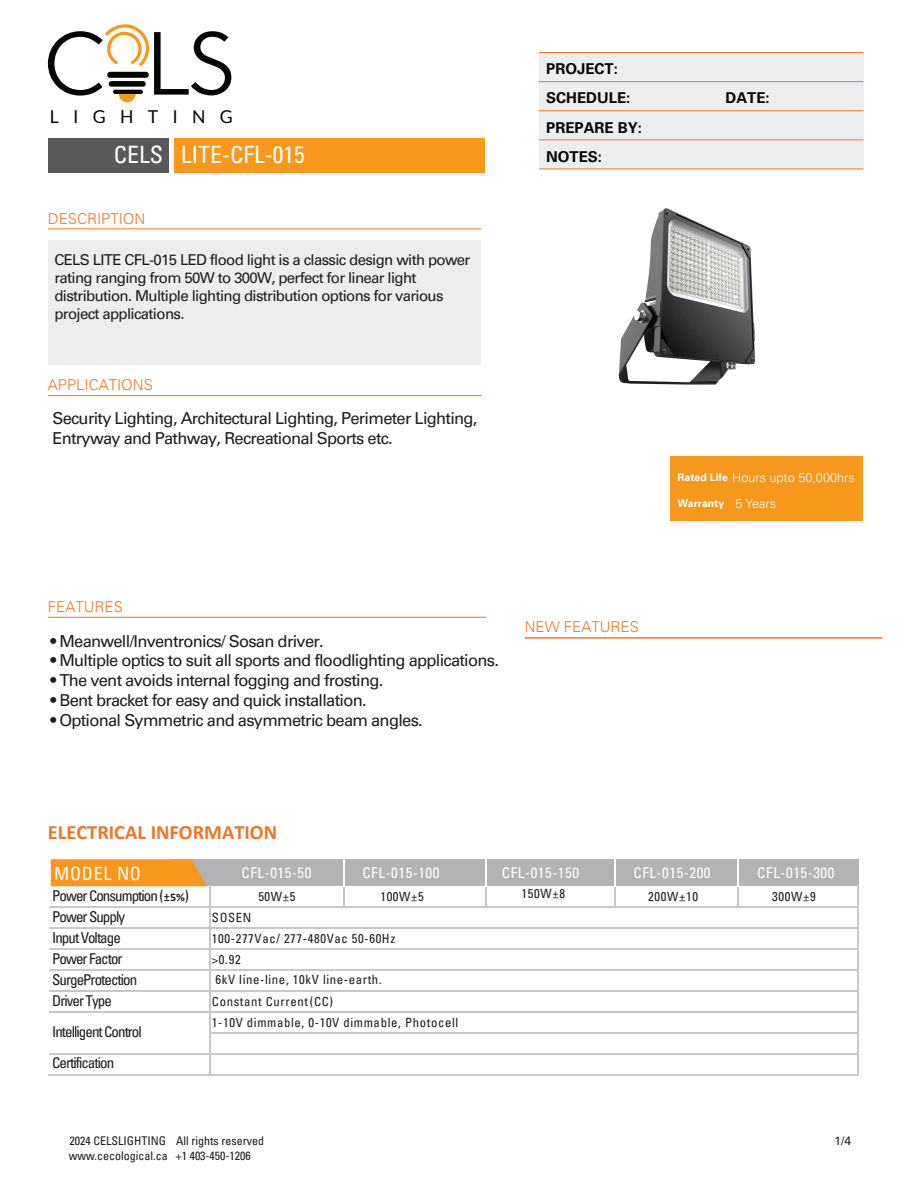
<style>
.page{position:relative;width:918px;height:1188px;background:#fff}
.page>*{position:absolute;margin:0;border:0;box-sizing:border-box;transform-origin:0 0}
.t1{font:condensed 24px "Univers";color:#fff}
.t2{font:700 20.4px "Calibri";color:#ee7625}
.t3{font:condensed 18.3px "Univers";letter-spacing:.035em;color:#fff}
.t4{font:17.7px "Lato";letter-spacing:.8em;color:#050504}
.t5{font:16.5px/19.8px "Univers";letter-spacing:-.045em;color:#1f1c1d}
.t6{font:15px/18px "Univers";letter-spacing:-.045em;color:#1f1c1d}
.t7{font:condensed 15px/21px "Univers";letter-spacing:-.065em;color:#1f1c1d}
.t8{font:condensed 15px "Univers";letter-spacing:.035em;color:#fff}
.t9{font:300 15px "Univers";color:#ee7625}
.t10{font:700 15px "Univers";color:#050504}
.t11{font:condensed 12.75px "Univers";letter-spacing:.05em;color:#1f1c1d}
.t12{font:300 12.6px "Univers";color:#fff}
.t13{font:condensed 12px "Univers";color:#1f1c1d}
.t14{font:12px "Univers";color:#1f1c1d}
.t15{font:700 10.5px "Univers";color:#fff}
.s1{font-weight:700;font-size:10.5px}
.s2{font-weight:300;font-size:12.6px}
.s3{font-family:"Calibri";font-weight:700;font-stretch:normal;font-size:11.55px;color:#231f20}
</style>
<div class="page">
<div style="left:539px;top:53px;width:324px;height:116px;background:#ecedee"></div>
<hr style="left:539px;top:52px;width:324px;height:1px;background:#ee7625">
<hr style="left:539px;top:81px;width:324px;height:1px;background:#ee7625">
<hr style="left:539px;top:110px;width:324px;height:1px;background:#ee7625">
<hr style="left:539px;top:139px;width:324px;height:1px;background:#ee7625">
<hr style="left:539px;top:169px;width:324px;height:1px;background:#ee7625">
<svg style="left:48px;top:24px;width:183px;height:78px"></svg>
<hr style="left:48px;top:229px;width:433px;height:1px;background:#ee7625">
<hr style="left:48px;top:395px;width:433px;height:1px;background:#ee7625">
<hr style="left:48px;top:617px;width:438px;height:1px;background:#ee7625">
<hr style="left:525px;top:637px;width:357px;height:2px;background:#ee7625">
<div style="left:48px;top:240px;width:432px;height:124px;background:#ecedee"></div>
<div style="left:171px;top:859px;width:688px;height:27px;background:#b1b3b4"></div>
<hr style="left:49px;top:907px;width:160px;height:1px;background:#c7c8ca">
<hr style="left:210px;top:907px;width:92px;height:1px;background:#c7c8ca">
<hr style="left:303px;top:907px;width:91px;height:1px;background:#c7c8ca">
<hr style="left:395px;top:907px;width:92px;height:1px;background:#c7c8ca">
<hr style="left:488px;top:907px;width:92px;height:1px;background:#c7c8ca">
<hr style="left:581px;top:907px;width:91px;height:1px;background:#c7c8ca">
<hr style="left:671px;top:907px;width:187px;height:1px;background:#c7c8ca">
<hr style="left:49px;top:928px;width:160px;height:1px;background:#c7c8ca">
<hr style="left:49px;top:949px;width:160px;height:1px;background:#c7c8ca">
<hr style="left:49px;top:970px;width:160px;height:1px;background:#c7c8ca">
<hr style="left:210px;top:970px;width:648px;height:1px;background:#c7c8ca">
<hr style="left:210px;top:949px;width:648px;height:1px;background:#c7c8ca">
<hr style="left:210px;top:928px;width:648px;height:1px;background:#c7c8ca">
<hr style="left:49px;top:990px;width:160px;height:1px;background:#c7c8ca">
<hr style="left:210px;top:990px;width:648px;height:1px;background:#c7c8ca">
<hr style="left:49px;top:1011px;width:160px;height:1px;background:#c7c8ca">
<hr style="left:210px;top:1011px;width:648px;height:1px;background:#c7c8ca">
<hr style="left:210px;top:1032px;width:648px;height:1px;background:#c7c8ca">
<hr style="left:49px;top:1053px;width:160px;height:1px;background:#c7c8ca">
<hr style="left:210px;top:1053px;width:648px;height:1px;background:#c7c8ca">
<hr style="left:48px;top:1074px;width:161px;height:1px;background:#c7c8ca">
<svg style="left:51px;top:859px;width:159px;height:216px"></svg>
<hr style="left:210px;top:1074px;width:648px;height:1px;background:#c7c8ca">
<svg style="left:858px;top:886px;width:1px;height:189px"></svg>
<hr style="left:343px;top:859px;width:2px;height:31px;background:#fff">
<svg style="left:344px;top:887px;width:1px;height:20px"></svg>
<hr style="left:485px;top:859px;width:2px;height:31px;background:#fff">
<svg style="left:485px;top:887px;width:3px;height:21px"></svg>
<hr style="left:614px;top:859px;width:1px;height:31px;background:#fff">
<svg style="left:614px;top:887px;width:1px;height:20px"></svg>
<hr style="left:737px;top:859px;width:1px;height:31px;background:#fff">
<svg style="left:737px;top:887px;width:1px;height:20px"></svg>
<img style="left:618px;top:208px;width:137px;height:177px">
<div style="left:670px;top:456px;width:192px;height:65px;background:#f7981d"></div>
<div style="left:49px;top:138px;width:120px;height:34px;background:#59595c"></div>
<div style="left:174px;top:138px;width:311px;height:34px;background:#f7981d"></div>
<p class="t10" style="left:546px;top:60px;width:73px">PROJECT:</p>
<p class="t4" style="left:50px;top:107px;width:184px">LIGHTING</p>
<h1 class="t1" style="left:114px;top:139px;width:192px">CELS LITE-CFL-015</h1>
<p class="t9" style="left:48px;top:210px;width:99px">DESCRIPTION</p>
<p class="t6" style="left:54px;top:251px;width:418px">CELS LITE CFL-015 LED flood light is a classic design with power rating ranging from 50W to 300W, perfect for linear light distribution. Multiple lighting distribution options for various project applications.</p>
<p class="t9" style="left:48px;top:375px;width:107px">APPLICATIONS</p>
<p class="t5" style="left:52px;top:408px;width:427px">Security Lighting, Architectural Lighting, Perimeter Lighting,<br>Entryway and Pathway, Recreational Sports etc.</p>
<p class="t10" style="left:546px;top:89px;width:86px">SCHEDULE:</p>
<p class="t10" style="left:726px;top:89px;width:46px">DATE:</p>
<p class="t10" style="left:546px;top:119px;width:97px">PREPARE BY:</p>
<p class="t10" style="left:546px;top:148px;width:57px">NOTES:</p>
<p class="t12" style="left:678px;top:470px;width:179px"><span class="s1">Rated Life</span> Hours upto 50,000hrs</p>
<p class="t15" style="left:678px;top:497px;width:100px">Warranty <span class="s2">5 Years</span></p>
<p class="t9" style="left:48px;top:597px;width:77px">FEATURES</p>
<p class="t5" style="left:50px;top:631px;width:275px">• Meanwell/Inventronics/ Sosan driver.</p>
<p class="t5" style="left:50px;top:651px;width:450px">• Multiple optics to suit all sports and floodlighting applications.</p>
<p class="t5" style="left:50px;top:670px;width:334px">• The vent avoids internal fogging and frosting.</p>
<p class="t5" style="left:50px;top:690px;width:318px">• Bent bracket for easy and quick installation.</p>
<p class="t5" style="left:50px;top:710px;width:374px">• Optional Symmetric and asymmetric beam angles.</p>
<p class="t9" style="left:525px;top:617px;width:116px">NEW FEATURES</p>
<p class="t2" style="left:48px;top:818px;width:231px">ELECTRICAL INFORMATION</p>
<p class="t3" style="left:54px;top:862px;width:89px">MODEL NO</p>
<p class="t8" style="left:242px;top:863px;width:71px">CFL-015-50</p>
<p class="t7" style="left:52px;top:885px;width:138px">Power Consumption (<span class="s3">±5%</span>)</p>
<p class="t11" style="left:258px;top:888px;width:39px">50W±5</p>
<p class="t11" style="left:380px;top:888px;width:45px">100W±5</p>
<p class="t11" style="left:522px;top:886px;width:45px">150W±8</p>
<p class="t11" style="left:648px;top:888px;width:51px">200W±10</p>
<p class="t7" style="left:52px;top:906px;width:74px">Power Supply</p>
<p class="t11" style="left:212px;top:909px;width:41px">SOSEN</p>
<p class="t7" style="left:52px;top:927px;width:70px">Input Voltage</p>
<p class="t11" style="left:212px;top:930px;width:185px">100-277Vac/ 277-480Vac 50-60Hz</p>
<p class="t11" style="left:215px;top:971px;width:168px">6kV line-line, 10kV line-earth.</p>
<p class="t8" style="left:362px;top:863px;width:79px">CFL-015-100</p>
<p class="t8" style="left:502px;top:863px;width:79px">CFL-015-150</p>
<p class="t8" style="left:633px;top:863px;width:79px">CFL-015-200</p>
<p class="t7" style="left:52px;top:947px;width:72px">Power Factor</p>
<p class="t11" style="left:212px;top:951px;width:30px">&gt;0.92</p>
<p class="t7" style="left:52px;top:968px;width:87px">Surge Protection<br>Driver Type</p>
<p class="t11" style="left:212px;top:993px;width:123px">Constant Current(CC)</p>
<p class="t7" style="left:52px;top:1021px;width:91px">Intelligent Control</p>
<p class="t7" style="left:52px;top:1052px;width:63px">Certification</p>
<p class="t11" style="left:212px;top:1014px;width:248px">1-10V dimmable, 0-10V dimmable, Photocell</p>
<p class="t8" style="left:757px;top:863px;width:79px">CFL-015-300</p>
<p class="t11" style="left:772px;top:888px;width:45px">300W±9</p>
<p class="t13" style="left:69px;top:1133px;width:196px">2024 CELSLIGHTING All rights reserved</p>
<p class="t14" style="left:835px;top:1133px;width:18px">1/4</p>
<p class="t13" style="left:69px;top:1148px;width:184px">www.cecological.ca +1 403-450-1206</p>
</div>
